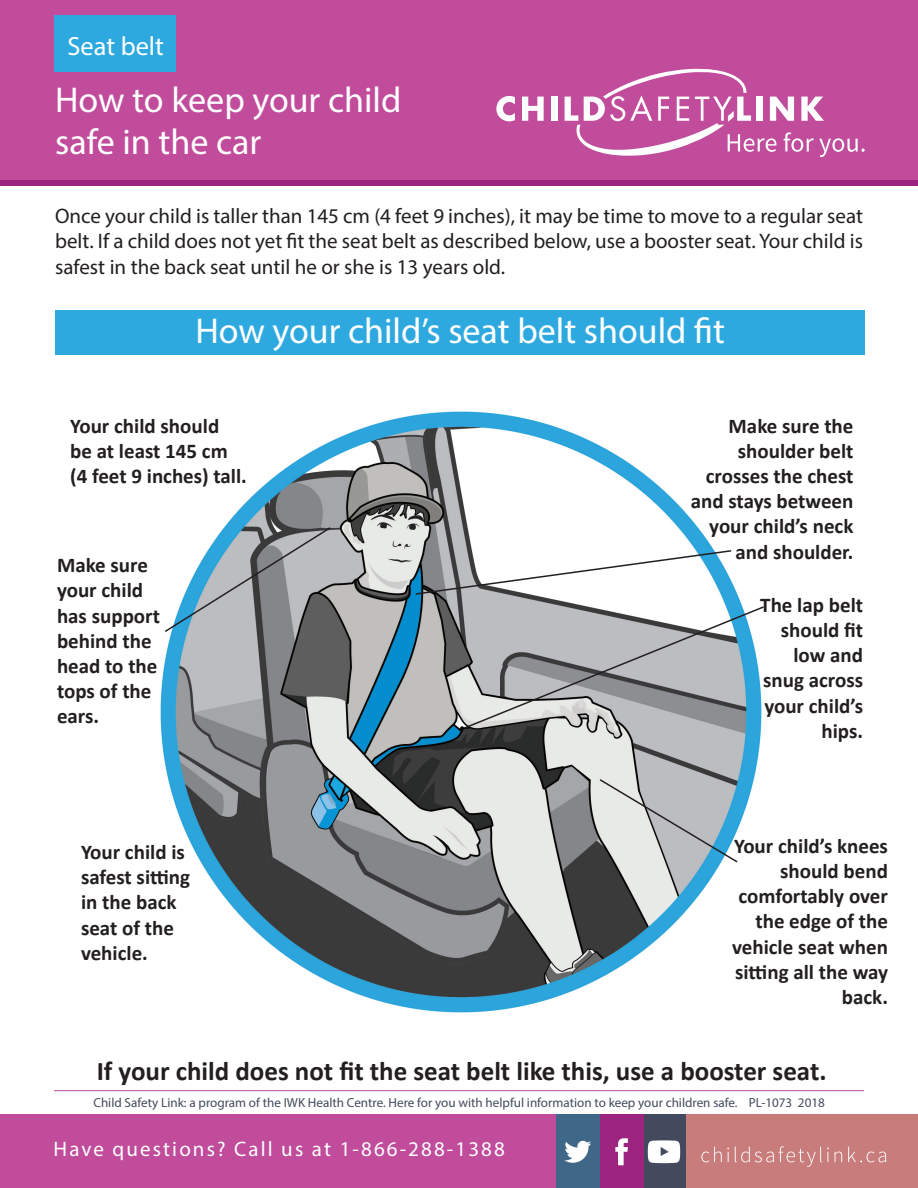
<style>
.page{position:relative;width:918px;height:1188px;background:#fff}
.page>*{position:absolute;margin:0;border:0;box-sizing:border-box;transform-origin:0 0}
.t1{font:36px "Myriad Pro";color:#fff}
.t2{font:700 27px "Calibri";color:#231f20}
.t3{font:26.4px "Myriad Pro";color:#fff}
.t4{font:700 21px/25.2px "Calibri";color:#231f20}
.t5{font:21px/25.2px "Myriad Pro";color:#231f20;text-align:justify}
.t6{font:21px "Myriad Pro";letter-spacing:.1em;color:#fff}
.t7{font:13.2px "Myriad Pro";color:#434a5e}
</style>
<div class="page">
<img style="left:160px;top:411px;width:601px;height:602px">
<hr style="left:54px;top:1090px;width:810px;height:1px;background:#c04c9b">
<div style="left:55px;top:310px;width:810px;height:45px;background:#2ea9e0"></div>
<div style="left:0;top:179px;width:918px;height:7px;background:#9c237f"></div>
<div style="left:0;top:1114px;width:918px;height:74px;background:#c04c9b"></div>
<div style="left:686px;top:1114px;width:232px;height:74px;background:#c87d7c"></div>
<svg style="left:701px;top:1147px;width:28px;height:15px"></svg>
<svg style="left:735px;top:1146px;width:94px;height:21px"></svg>
<svg style="left:835px;top:1152px;width:7px;height:10px"></svg>
<svg style="left:848px;top:1147px;width:38px;height:15px"></svg>
<div style="left:642px;top:1114px;width:44px;height:74px;background:#434a5e"></div>
<div style="left:600px;top:1114px;width:43px;height:74px;background:#9c237f"></div>
<div style="left:556px;top:1114px;width:44px;height:74px;background:#3f6888"></div>
<svg style="left:564px;top:1141px;width:27px;height:22px"></svg>
<svg style="left:615px;top:1138px;width:13px;height:27px"></svg>
<svg style="left:648px;top:1140px;width:32px;height:23px"></svg>
<div style="left:1px;top:0;width:917px;height:179px;background:#c04c9b"></div>
<svg style="left:496px;top:96px;width:19px;height:25px"></svg>
<svg style="left:522px;top:97px;width:22px;height:24px"></svg>
<div style="left:551px;top:97px;width:6px;height:24px;background:#fff"></div>
<svg style="left:565px;top:69px;width:300px;height:88px"></svg>
<div style="left:55px;top:15px;width:121px;height:57px;background:#2ea9e0"></div>
<svg style="left:598px;top:778px;width:141px;height:86px;background:#b7c2c7"></svg>
<svg style="left:464px;top:605px;width:300px;height:125px;background:#aab1b6"></svg>
<svg style="left:163px;top:526px;width:169px;height:108px"></svg>
<svg style="left:414px;top:549px;width:319px;height:47px"></svg>
<p class="t3" style="left:67px;top:30px;width:98px">Seat belt</p>
<p class="t1" style="left:55px;top:77px;width:348px">How to keep your child</p>
<p class="t1" style="left:55px;top:120px;width:208px">safe in the car</p>
<p class="t5" style="left:55px;top:203px;width:809px">Once your child is taller than 145 cm (4 feet 9 inches), it may be time to move to a regular seat belt. If a child does not yet fit the seat belt as described below, use a booster seat. Your child is safest in the back seat until he or she is 13 years old.</p>
<p class="t1" style="left:195px;top:309px;width:531px">How your child’s seat belt should fit</p>
<p class="t4" style="left:70px;top:412px;width:178px">Your child should<br>be at least 145 cm (4 feet 9 inches) tall.</p>
<p class="t4" style="left:691px;top:412px;width:164px;text-align:right">Make sure the shoulder belt crosses the chest and stays between your child’s neck and shoulder.</p>
<p class="t4" style="left:760px;top:591px;width:104px;text-align:right">The lap belt should fit low and snug across your child’s hips.</p>
<p class="t4" style="left:57px;top:552px;width:105px">Make sure your child has support behind the head to the tops of the ears.</p>
<p class="t4" style="left:81px;top:838px;width:111px">Your child is safest sitting in the back seat of the vehicle.</p>
<p class="t4" style="left:732px;top:832px;width:157px;text-align:right">Your child’s knees should bend comfortably over the edge of the vehicle seat when sitting all the way back.</p>
<p class="t2" style="left:97px;top:1054px;width:731px">If your child does not fit the seat belt like this, use a booster seat.</p>
<p class="t7" style="left:93px;top:1095px;width:733px">Child Safety Link: a program of the IWK Health Centre. Here for you with helpful information to keep your children safe. PL-1073 2018</p>
<p class="t6" style="left:54px;top:1136px;width:453px">Have questions? Call us at 1-866-288-1388</p>
</div>
